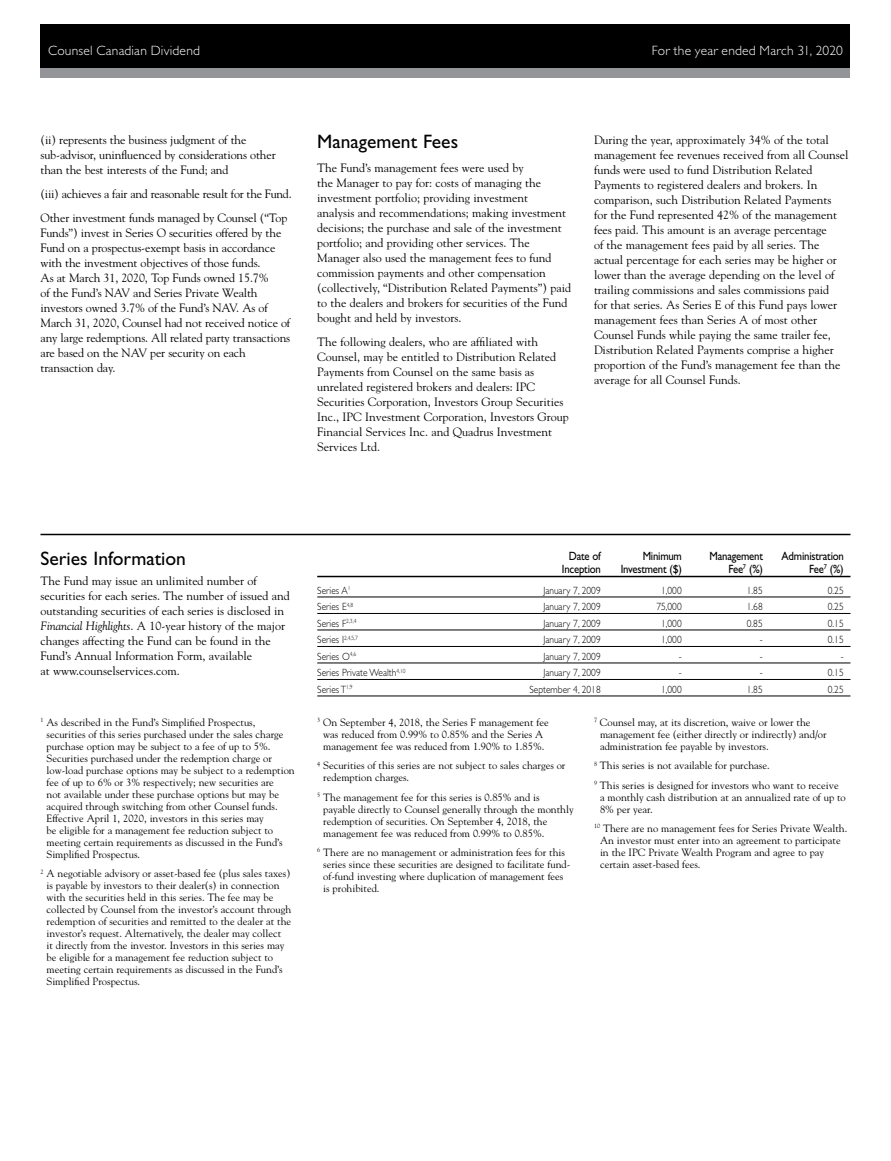
<style>
.page{position:relative;width:891px;height:1161px;background:#fff}
.page>*{position:absolute;margin:0;border:0;box-sizing:border-box;transform-origin:0 0}
.Subhead_Bold{font:19.5px "Gill Sans Std";color:#000}
.Body_Copy{font:19.5px "Gill Sans Std";color:#000}
.t1{font:300 13.5px "Gill Sans Std";letter-spacing:.015em;color:#fff}
.Body_Copy-2{font:12px/15px "Goudy Std";color:#000}
.t2{font:12px "Gill Sans Std";letter-spacing:-.02em;color:#000;scale:.9 1}
.Body_Copy-3{font:12px "Goudy Std";letter-spacing:-.02em;color:#000}
.Definition_copy{font:10.5px/12px "Goudy Std";color:#000}
.Ann_Comp_Rtn_Table{font:300 10.5px "Gill Sans Std";color:#000;scale:.9 1}
.s1{font-style:italic}
</style>
<div class="page">
<div style="left:40px;top:24px;width:810px;height:52px;background:#000"></div>
<div style="left:40px;top:68px;width:810px;height:10px;background:#939598"></div>
<hr style="left:317px;top:576px;width:533px;height:1px;background:#000">
<hr style="left:317px;top:597px;width:533px;height:1px;background:#000">
<hr style="left:317px;top:613px;width:533px;height:1px;background:#000">
<hr style="left:317px;top:630px;width:533px;height:1px;background:#000">
<hr style="left:317px;top:646px;width:533px;height:1px;background:#000">
<hr style="left:317px;top:663px;width:533px;height:1px;background:#000">
<hr style="left:317px;top:679px;width:533px;height:1px;background:#000">
<hr style="left:317px;top:696px;width:533px;height:1px;background:#000">
<hr style="left:40px;top:534px;width:810px;height:1px;background:#000">
<p class="t1" style="left:48px;top:43px;width:154px">Counsel Canadian Dividend</p>
<p class="t1" style="left:652px;top:43px;width:193px">For the year ended March 31, 2020</p>
<p class="Body_Copy-2" style="left:40px;top:132px;width:237px">(ii) represents the business judgment of the sub-advisor, uninfluenced by considerations other than the best interests of the Fund; and</p>
<p class="Body_Copy-3" style="left:40px;top:186px;width:253px">(iii) achieves a fair and reasonable result for the Fund.</p>
<p class="Body_Copy-2" style="left:40px;top:210px;width:251px">Other investment funds managed by Counsel (“Top Funds”) invest in Series O securities offered by the Fund on a prospectus-exempt basis in accordance with the investment objectives of those funds.<br>As at March 31, 2020, Top Funds owned 15.7%<br>of the Fund’s NAV and Series Private Wealth investors owned 3.7% of the Fund’s NAV. As of March 31, 2020, Counsel had not received notice of any large redemptions. All related party transactions are based on the NAV per security on each transaction day.</p>
<p class="Body_Copy" style="left:317px;top:131px;width:142px">Management Fees</p>
<p class="Body_Copy-2" style="left:317px;top:160px;width:255px">The Fund’s management fees were used by<br>the Manager to pay for: costs of managing the investment portfolio; providing investment<br>analysis and recommendations; making investment decisions; the purchase and sale of the investment portfolio; and providing other services. The Manager also used the management fees to fund commission payments and other compensation (collectively, “Distribution Related Payments”) paid to the dealers and brokers for securities of the Fund bought and held by investors.</p>
<p class="Body_Copy-2" style="left:317px;top:334px;width:253px">The following dealers, who are affiliated with Counsel, may be entitled to Distribution Related Payments from Counsel on the same basis as unrelated registered brokers and dealers: IPC Securities Corporation, Investors Group Securities Inc., IPC Investment Corporation, Investors Group Financial Services Inc. and Quadrus Investment Services Ltd.</p>
<p class="Body_Copy-2" style="left:594px;top:132px;width:256px">During the year, approximately 34% of the total management fee revenues received from all Counsel funds were used to fund Distribution Related Payments to registered dealers and brokers. In comparison, such Distribution Related Payments<br>for the Fund represented 42% of the management fees paid. This amount is an average percentage<br>of the management fees paid by all series. The actual percentage for each series may be higher or lower than the average depending on the level of trailing commissions and sales commissions paid<br>for that series. As Series E of this Fund pays lower management fees than Series A of most other Counsel Funds while paying the same trailer fee, Distribution Related Payments comprise a higher proportion of the Fund’s management fee than the average for all Counsel Funds.</p>
<p class="Subhead_Bold" style="left:40px;top:547px;width:147px">Series Information</p>
<p class="Body_Copy-2" style="left:40px;top:573px;width:251px">The Fund may issue an unlimited number of securities for each series. The number of issued and outstanding securities of each series is disclosed in <span class="s1">Financial Highlights</span>. A 10-year history of the major changes affecting the Fund can be found in the Fund’s Annual Information Form, available<br>at www.counselservices.com.</p>
<p class="Definition_copy" style="left:47px;top:716px;width:250px;text-indent:-6px"><sup>1</sup> As described in the Fund’s Simplified Prospectus, securities of this series purchased under the sales charge purchase option may be subject to a fee of up to 5%.<br>Securities purchased under the redemption charge or low-load purchase options may be subject to a redemption fee of up to 6% or 3% respectively; new securities are<br>not available under these purchase options but may be acquired through switching from other Counsel funds.<br>Effective April 1, 2020, investors in this series may<br>be eligible for a management fee reduction subject to meeting certain requirements as discussed in the Fund’s Simplified Prospectus.</p>
<p class="Definition_copy" style="left:47px;top:867px;width:246px;text-indent:-6px"><sup>2</sup> A negotiable advisory or asset-based fee (plus sales taxes) is payable by investors to their dealer(s) in connection with the securities held in this series. The fee may be collected by Counsel from the investor’s account through redemption of securities and remitted to the dealer at the investor’s request. Alternatively, the dealer may collect<br>it directly from the investor. Investors in this series may be eligible for a management fee reduction subject to meeting certain requirements as discussed in the Fund’s Simplified Prospectus.</p>
<p class="t2" style="left:569px;top:549px;width:37px">Date of</p>
<p class="t2" style="left:643px;top:549px;width:45px">Minimum</p>
<p class="t2" style="left:710px;top:549px;width:61px">Management</p>
<p class="t2" style="left:782px;top:549px;width:71px">Administration</p>
<p class="t2" style="left:562px;top:562px;width:45px">Inception</p>
<p class="t2" style="left:621px;top:562px;width:70px">Investment ($)</p>
<p class="t2" style="left:728px;top:562px;width:40px">Fee<sup>7</sup> (%)</p>
<p class="t2" style="left:809px;top:562px;width:40px">Fee<sup>7</sup> (%)</p>
<p class="Ann_Comp_Rtn_Table" style="left:317px;top:584px;width:39px">Series A<sup>1</sup></p>
<p class="Ann_Comp_Rtn_Table" style="left:543px;top:584px;width:65px">January 7, 2009</p>
<p class="Ann_Comp_Rtn_Table" style="left:661px;top:584px;width:24px">1,000</p>
<p class="Ann_Comp_Rtn_Table" style="left:747px;top:584px;width:19px">1.85</p>
<p class="Ann_Comp_Rtn_Table" style="left:828px;top:584px;width:19px">0.25</p>
<p class="Ann_Comp_Rtn_Table" style="left:317px;top:601px;width:41px">Series E<sup>4,8</sup></p>
<p class="Ann_Comp_Rtn_Table" style="left:543px;top:601px;width:65px">January 7, 2009</p>
<p class="Ann_Comp_Rtn_Table" style="left:656px;top:601px;width:30px">75,000</p>
<p class="Ann_Comp_Rtn_Table" style="left:747px;top:601px;width:19px">1.68</p>
<p class="Ann_Comp_Rtn_Table" style="left:828px;top:601px;width:19px">0.25</p>
<p class="Ann_Comp_Rtn_Table" style="left:317px;top:617px;width:45px">Series F<sup>2,3,4</sup></p>
<p class="Ann_Comp_Rtn_Table" style="left:543px;top:617px;width:65px">January 7, 2009</p>
<p class="Ann_Comp_Rtn_Table" style="left:661px;top:617px;width:24px">1,000</p>
<p class="Ann_Comp_Rtn_Table" style="left:747px;top:617px;width:19px">0.85</p>
<p class="Ann_Comp_Rtn_Table" style="left:828px;top:617px;width:19px">0.15</p>
<p class="Ann_Comp_Rtn_Table" style="left:317px;top:634px;width:47px">Series I<sup>2,4,5,7</sup></p>
<p class="Ann_Comp_Rtn_Table" style="left:543px;top:634px;width:65px">January 7, 2009</p>
<p class="Ann_Comp_Rtn_Table" style="left:661px;top:634px;width:24px">1,000</p>
<p class="Ann_Comp_Rtn_Table" style="left:760px;top:634px;width:5px">-</p>
<p class="Ann_Comp_Rtn_Table" style="left:828px;top:634px;width:19px">0.15</p>
<p class="Ann_Comp_Rtn_Table" style="left:317px;top:650px;width:45px">Series O<sup>4,6</sup></p>
<p class="Ann_Comp_Rtn_Table" style="left:543px;top:650px;width:65px">January 7, 2009</p>
<p class="Ann_Comp_Rtn_Table" style="left:679px;top:650px;width:5px">-</p>
<p class="Ann_Comp_Rtn_Table" style="left:760px;top:650px;width:5px">-</p>
<p class="Ann_Comp_Rtn_Table" style="left:841px;top:650px;width:5px">-</p>
<p class="Ann_Comp_Rtn_Table" style="left:317px;top:667px;width:100px">Series Private Wealth<sup>4,10</sup></p>
<p class="Ann_Comp_Rtn_Table" style="left:543px;top:667px;width:65px">January 7, 2009</p>
<p class="Ann_Comp_Rtn_Table" style="left:679px;top:667px;width:5px">-</p>
<p class="Ann_Comp_Rtn_Table" style="left:760px;top:667px;width:5px">-</p>
<p class="Ann_Comp_Rtn_Table" style="left:828px;top:667px;width:19px">0.15</p>
<p class="Ann_Comp_Rtn_Table" style="left:317px;top:683px;width:41px">Series T<sup>1,9</sup></p>
<p class="Ann_Comp_Rtn_Table" style="left:529px;top:683px;width:81px">September 4, 2018</p>
<p class="Ann_Comp_Rtn_Table" style="left:661px;top:683px;width:24px">1,000</p>
<p class="Ann_Comp_Rtn_Table" style="left:747px;top:683px;width:19px">1.85</p>
<p class="Ann_Comp_Rtn_Table" style="left:828px;top:683px;width:19px">0.25</p>
<p class="Definition_copy" style="left:317px;top:716px;width:233px;text-align:center"><sup>3</sup> On September 4, 2018, the Series F management fee was reduced from 0.99% to 0.85% and the Series A management fee was reduced from 1.90% to 1.85%.</p>
<p class="Definition_copy" style="left:323px;top:759px;width:244px;text-indent:-6px"><sup>4</sup> Securities of this series are not subject to sales charges or redemption charges.</p>
<p class="Definition_copy" style="left:323px;top:791px;width:252px;text-indent:-6px"><sup>5</sup> The management fee for this series is 0.85% and is payable directly to Counsel generally through the monthly redemption of securities. On September 4, 2018, the management fee was reduced from 0.99% to 0.85%.</p>
<p class="Definition_copy" style="left:323px;top:846px;width:249px;text-indent:-6px"><sup>6</sup> There are no management or administration fees for this series since these securities are designed to facilitate fund&shy;of-fund investing where duplication of management fees is prohibited.</p>
<p class="Definition_copy" style="left:600px;top:716px;width:228px;text-indent:-6px"><sup>7</sup> Counsel may, at its discretion, waive or lower the management fee (either directly or indirectly) and/or administration fee payable by investors.</p>
<p class="Definition_copy" style="left:594px;top:759px;width:177px"><sup>8</sup> This series is not available for purchase.</p>
<p class="Definition_copy" style="left:600px;top:779px;width:247px;text-indent:-6px"><sup>9</sup> This series is designed for investors who want to receive a monthly cash distribution at an annualized rate of up to<br>8% per year.</p>
<p class="Definition_copy" style="left:600px;top:822px;width:249px;text-indent:-6px"><sup>10</sup> There are no management fees for Series Private Wealth.<br>An investor must enter into an agreement to participate in the IPC Private Wealth Program and agree to pay certain asset-based fees.</p>
</div>
